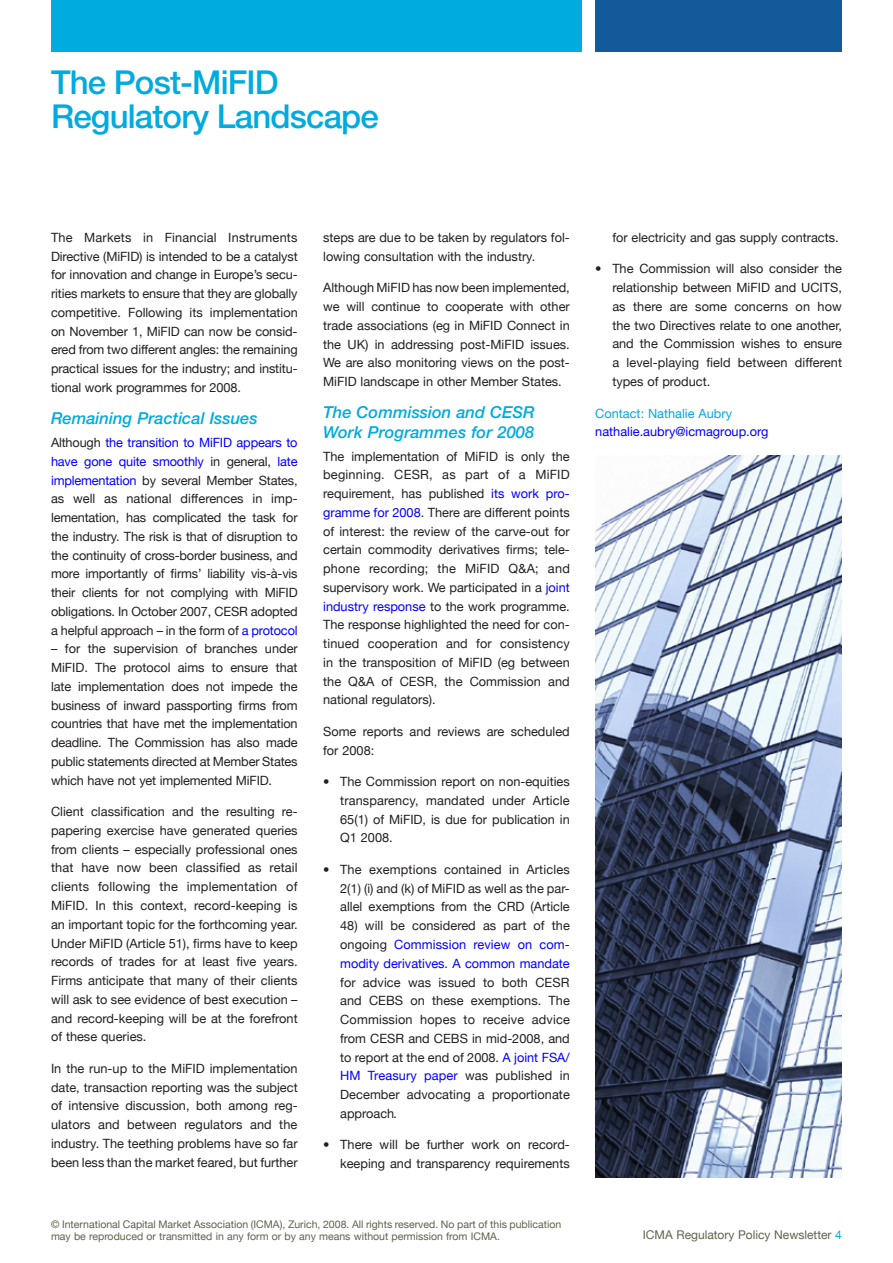
<style>
.page{position:relative;width:893px;height:1263px;background:#fff}
.page>*{position:absolute;margin:0;border:0;box-sizing:border-box;transform-origin:0 0}
.t1{font:500 33px/34.5px "Helvetica Neue";letter-spacing:-.025em;color:#00abdf}
.t2{font:italic 500 16.5px/19.5px "Helvetica Neue";color:#00abdf}
.t3{font:12.75px/18.8px "Helvetica Neue";color:#231f20;text-align:justify}
.t4{font:12.75px "Helvetica Neue";color:#00f}
.t5{font:12.75px "Helvetica Neue";color:#00abdf}
.t6{font:12px "Helvetica Neue";color:#60614b}
.t7{font:10.5px/11.2px "Helvetica Neue";color:#60614b}
.s1{color:#00f}
.s2{font-style:italic}
.s3{color:#00abdf}
</style>
<div class="page">
<div style="left:51px;top:0;width:531px;height:51px;background:#00abdf"></div>
<div style="left:595px;top:0;width:247px;height:51px;background:#125a99"></div>
<img style="left:595px;top:455px;width:247px;height:723px">
<h1 class="t1" style="left:51px;top:64px;width:329px">The Post-MiFID<br>Regulatory Landscape</h1>
<p class="t3" style="left:51px;top:228px;width:248px">The Markets in Financial Instruments Directive (MiFID) is intended to be a catalyst for innovation and change in Europe’s secu&shy;rities markets to ensure that they are globally competitive. Following its implementation on November 1, MiFID can now be consid&shy;ered from two different angles: the remaining practical issues for the industry; and institu&shy;tional work programmes for 2008.</p>
<p class="t2" style="left:51px;top:408px;width:208px">Remaining Practical Issues</p>
<p class="t3" style="left:51px;top:433px;width:248px">Although <span class="s1">the transition to MiFID appears to have gone quite smoothly</span> in general, <span class="s1">late implementation</span> by several Member States, as well as national differences in imp&shy;lementation, has complicated the task for the industry. The risk is that of disruption to the continuity of cross-border business, and more importantly of firms’ liability vis-à-vis their clients for not complying with MiFID obligations. In October 2007, CESR adopted a helpful approach – in the form of <span class="s1">a protocol</span></p>
<p class="t3" style="left:51px;top:639px;width:248px">– for the supervision of branches under MiFID. The protocol aims to ensure that late implementation does not impede the business of inward passporting firms from countries that have met the implementation deadline. The Commission has also made public statements directed at Member States which have not yet implemented MiFID.</p>
<p class="t3" style="left:51px;top:802px;width:248px">Client classification and the resulting re&shy;papering exercise have generated queries from clients – especially professional ones that have now been classified as retail clients following the implementation of MiFID. In this context, record-keeping is an important topic for the forthcoming year.<br>Under MiFID (Article 51), firms have to keep records of trades for at least five years.<br>Firms anticipate that many of their clients will ask to see evidence of best execution – and record-keeping will be at the forefront of these queries.</p>
<p class="t3" style="left:51px;top:1059px;width:248px">In the run-up to the MiFID implementation date, transaction reporting was the subject of intensive discussion, both among reg&shy;ulators and between regulators and the industry. The teething problems have so far been less than the market feared, but further</p>
<p class="t3" style="left:323px;top:228px;width:248px">steps are due to be taken by regulators fol&shy;lowing consultation with the industry.</p>
<p class="t3" style="left:323px;top:278px;width:248px">Although MiFID has now been implemented, we will continue to cooperate with other trade associations (eg in MiFID Connect in the UK) in addressing post-MiFID issues.<br>We are also monitoring views on the post-MiFID landscape in other Member States.</p>
<p class="t2" style="left:323px;top:402px;width:213px">The Commission and CESR<br>Work Programmes for 2008</p>
<p class="t3" style="left:323px;top:446px;width:248px">The implementation of MiFID is only the beginning. CESR, as part of a MiFID requirement, has published <span class="s1">its work pro&shy;gramme for 2008</span>. There are different points of interest: the review of the carve-out for certain commodity derivatives firms; tele&shy;phone recording; the MiFID Q&amp;A; and supervisory work. We participated in a <span class="s1">joint industry response</span> to the work programme.<br>The response highlighted the need for con&shy;tinued cooperation and for consistency in the transposition of MiFID (eg between the Q&amp;A of CESR, the Commission and national regulators).</p>
<p class="t3" style="left:323px;top:722px;width:248px">Some reports and reviews are scheduled for 2008:</p>
<p class="t3" style="left:340px;top:772px;width:231px;text-indent:-17px">• The Commission report on non-equities transparency, mandated under Article 65(1) of MiFID, is due for publication in Q1 2008.</p>
<p class="t3" style="left:340px;top:860px;width:231px;text-indent:-17px">• The exemptions contained in Articles 2(1) (i) and (k) of MiFID as well as the par&shy;allel exemptions from the CRD (Article</p>
<p class="t3" style="left:340px;top:916px;width:231px">48) will be considered as part of the ongoing <span class="s1">Commission review on com&shy;modity derivatives</span>. <span class="s1">A common mandate </span>for advice was issued to both CESR and CEBS on these exemptions. The Commission hopes to receive advice from CESR and CEBS in mid-2008, and to report at the end of 2008. <span class="s1">A joint FSA/ HM Treasury paper</span> was published in December advocating a proportionate approach<span class="s2">.</span></p>
<p class="t3" style="left:323px;top:1135px;width:248px;text-align:right">• There will be further work on record&shy;keeping and transparency requirements</p>
<p class="t3" style="left:612px;top:228px;width:228px">for electricity and gas supply contracts.</p>
<p class="t3" style="left:612px;top:259px;width:231px;text-indent:-17px">• The Commission will also consider the relationship between MiFID and UCITS, as there are some concerns on how the two Directives relate to one another, and the Commission wishes to ensure a level-playing field between different types of product.</p>
<p class="t5" style="left:595px;top:405px;width:138px">Contact: Nathalie Aubry</p>
<p class="t4" style="left:595px;top:424px;width:175px">nathalie.aubry@icmagroup.org</p>
<p class="t7" style="left:51px;top:1219px;width:512px">© International Capital Market Association (ICMA), Zurich, 2008. All rights reserved. No part of this publication may be reproduced or transmitted in any form or by any means without permission from ICMA.</p>
<p class="t6" style="left:643px;top:1228px;width:201px">ICMA Regulatory Policy Newsletter <span class="s3">4</span></p>
</div>
